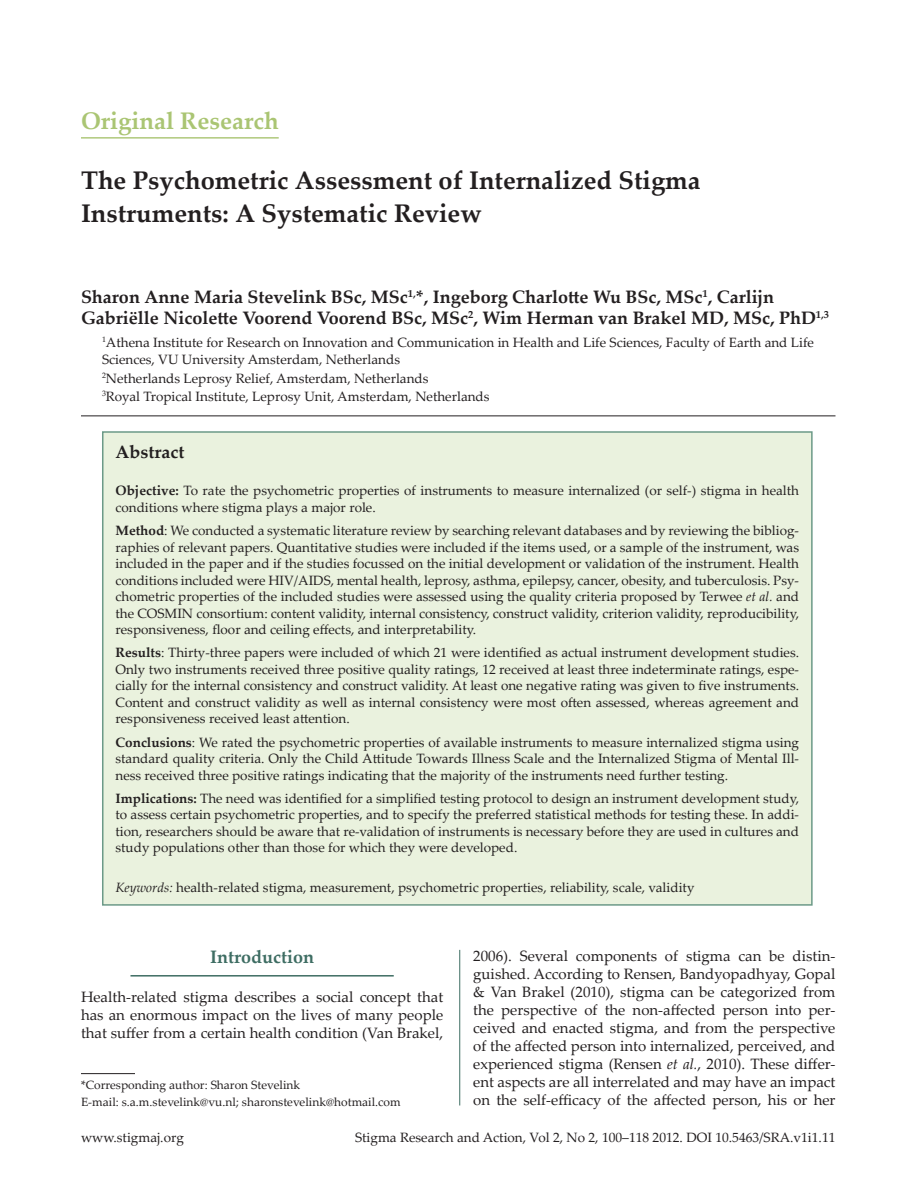
<style>
.page{position:relative;width:918px;height:1188px;background:#fff}
.page>*{position:absolute;margin:0;border:0;box-sizing:border-box;transform-origin:0 0}
.t1{font:700 25.5px/33px "Palatino Linotype";color:#231f20}
.t2{font:700 24px "Palatino Linotype";color:#aac573}
.t3{font:700 18px/21px "Palatino Linotype";color:#231f20}
.t4{font:700 18px "Palatino Linotype";color:#3e6d63}
.t5{font:15px/18px "Palatino Linotype";color:#231f20;text-align:justify}
.t6{font:13.5px/16.5px "Palatino Linotype";color:#231f20;text-align:justify}
.t7{font:12px/16.5px "Palatino Linotype";color:#231f20}
.s1{font-weight:700}
.s2{font-style:italic}
</style>
<div class="page">
<hr style="left:459px;top:950px;width:1px;height:155px;background:#3e6d63">
<hr style="left:81px;top:137px;width:198px;height:2px;background:#aac573">
<hr style="left:81px;top:416px;width:755px;height:1px;background:#231f20">
<hr style="left:130px;top:975px;width:264px;height:2px;background:#3e6d63">
<hr style="left:81px;top:1073px;width:54px;height:1px;background:#231f20">
<div style="left:103px;top:432px;width:709px;height:473px;background:#eaf2de"></div>
<div style="left:102px;top:431px;width:711px;height:475px;border:2px solid #6c9a88"></div>
<h2 class="t2" style="left:81px;top:104px;width:199px">Original Research</h2>
<h1 class="t1" style="left:81px;top:163px;width:621px">The Psychometric Assessment of Internalized Stigma<br>Instruments: A Systematic Review</h1>
<h3 class="t3" style="left:81px;top:286px;width:750px">Sharon Anne Maria Stevelink BSc, MSc<sup>1,</sup>*, Ingeborg Charlotte Wu BSc, MSc<sup>1</sup>, Carlijn<br>Gabriëlle Nicolette Voorend Voorend BSc, MSc<sup>2</sup>, Wim Herman van Brakel MD, MSc, PhD<sup>1,3</sup></h3>
<p class="t6" style="left:102px;top:332px;width:714px;line-height:18px;text-align:left"><sup>1</sup>Athena Institute for Research on Innovation and Communication in Health and Life Sciences, Faculty of Earth and Life Sciences, VU University Amsterdam, Netherlands<br><sup>2</sup>Netherlands Leprosy Relief, Amsterdam, Netherlands<br><sup>3</sup>Royal Tropical Institute, Leprosy Unit, Amsterdam, Netherlands</p>
<h3 class="t3" style="left:116px;top:441px;width:70px">Abstract</h3>
<p class="t6" style="left:116px;top:482px;width:685px"><span class="s1">Objective:</span> To rate the psychometric properties of instruments to measure internalized (or self-) stigma in health conditions where stigma plays a major role.</p>
<p class="t6" style="left:116px;top:522px;width:685px"><span class="s1">Method</span>: We conducted a systematic literature review by searching relevant databases and by reviewing the bibliog&shy;raphies of relevant papers. Quantitative studies were included if the items used, or a sample of the instrument, was included in the paper and if the studies focussed on the initial development or validation of the instrument. Health conditions included were HIV/AIDS, mental health, leprosy, asthma, epilepsy, cancer, obesity, and tuberculosis. Psy&shy;chometric properties of the included studies were assessed using the quality criteria proposed by Terwee <span class="s2">et al.</span> and the COSMIN consortium: content validity, internal consistency, construct validity, criterion validity, reproducibility, responsiveness, floor and ceiling effects, and interpretability.</p>
<p class="t6" style="left:116px;top:644px;width:685px"><span class="s1">Results</span>: Thirty-three papers were included of which 21 were identified as actual instrument development studies.<br>Only two instruments received three positive quality ratings, 12 received at least three indeterminate ratings, espe&shy;cially for the internal consistency and construct validity. At least one negative rating was given to five instruments.<br>Content and construct validity as well as internal consistency were most often assessed, whereas agreement and responsiveness received least attention.</p>
<p class="t6" style="left:116px;top:733px;width:685px"><span class="s1">Conclusions</span>: We rated the psychometric properties of available instruments to measure internalized stigma using standard quality criteria. Only the Child Attitude Towards Illness Scale and the Internalized Stigma of Mental Ill&shy;ness received three positive ratings indicating that the majority of the instruments need further testing.</p>
<p class="t6" style="left:116px;top:790px;width:685px"><span class="s1">Implications:</span> The need was identified for a simplified testing protocol to design an instrument development study, to assess certain psychometric properties, and to specify the preferred statistical methods for testing these. In addi&shy;tion, researchers should be aware that re-validation of instruments is necessary before they are used in cultures and study populations other than those for which they were developed.</p>
<p class="t6" style="left:116px;top:879px;width:581px"><span class="s2">Keywords:</span> health-related stigma, measurement, psychometric properties, reliability, scale, validity</p>
<h3 class="t4" style="left:210px;top:944px;width:105px">Introduction</h3>
<p class="t5" style="left:81px;top:987px;width:364px">Health-related stigma describes a social concept that has an enormous impact on the lives of many people that suffer from a certain health condition (Van Brakel,</p>
<p class="t7" style="left:81px;top:1076px;width:321px">*Corresponding author: Sharon Stevelink<br>E-mail: s.a.m.stevelink@vu.nl; sharonstevelink@hotmail.com</p>
<p class="t5" style="left:473px;top:946px;width:364px">2006). Several components of stigma can be distin&shy;guished. According to Rensen, Bandyopadhyay, Gopal &amp; Van Brakel (2010), stigma can be categorized from the perspective of the non-affected person into per&shy;ceived and enacted stigma, and from the perspective of the affected person into internalized, perceived, and experienced stigma (Rensen <span class="s2">et al.</span>, 2010). These differ&shy;ent aspects are all interrelated and may have an impact on the self-efficacy of the affected person, his or her</p>
<p class="t6" style="left:81px;top:1128px;width:104px">www.stigmaj.org</p>
<p class="t6" style="left:355px;top:1128px;width:482px">Stigma Research and Action, Vol 2, No 2, 100–118 2012. DOI 10.5463/SRA.v1i1.11</p>
</div>
